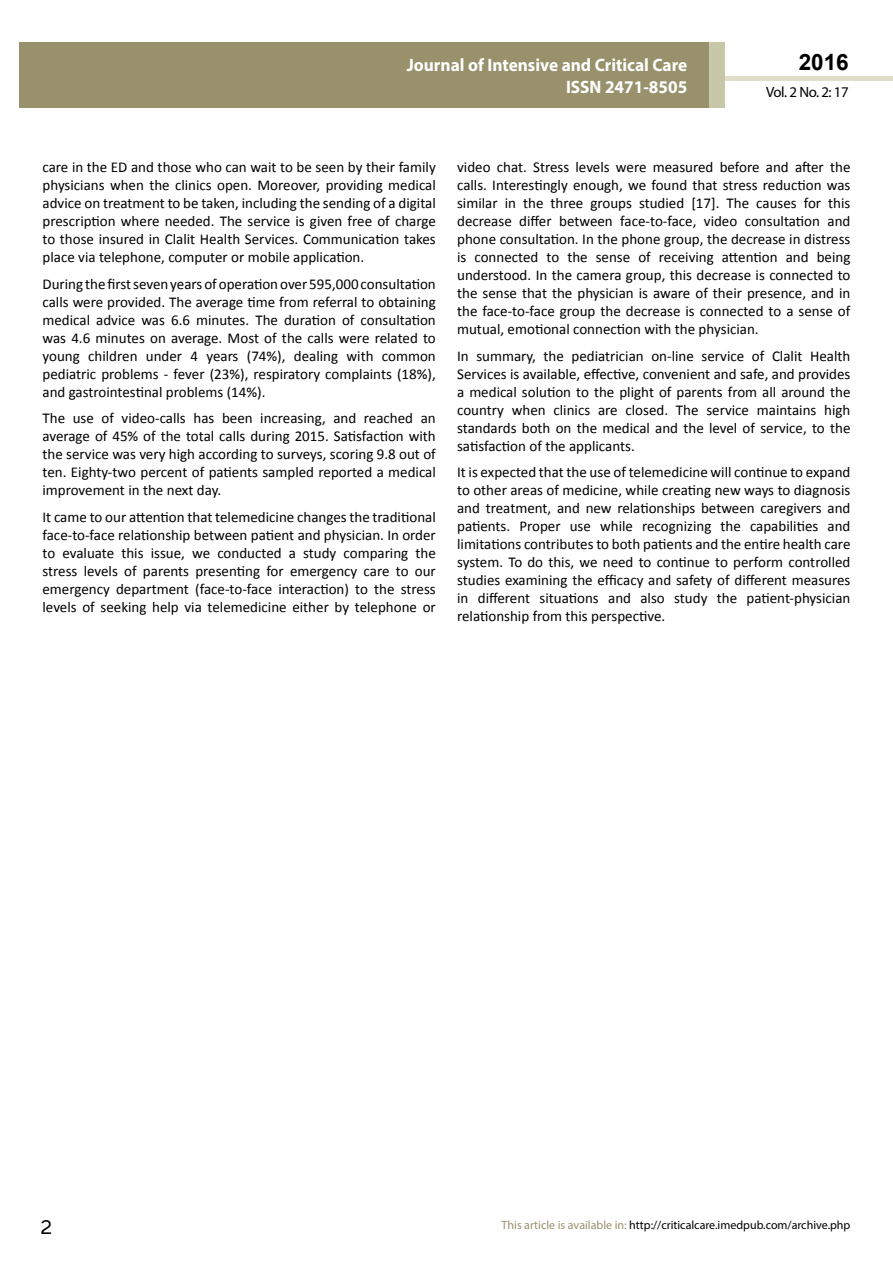
<style>
.page{position:relative;width:893px;height:1263px;background:#fff}
.page>*{position:absolute;margin:0;border:0;box-sizing:border-box;transform-origin:0 0}
.t1{font:25.5px "Tunga";color:#000}
.t2{font:700 22.5px "Arial";color:#000}
.t3{font:700 18px/21.6px "Myriad Pro";color:#fff;text-align:right;scale:.96 1}
.t4{font:15px/18px "Calibri";color:#000;text-align:justify}
.t5{font:14.85px "Myriad Pro";letter-spacing:-.03em;color:#000}
.t6{font:12px "Myriad Pro";color:#000}
.s1{color:#98916c}
</style>
<div class="page">
<div style="left:725px;top:76px;width:168px;height:5px;background:#dfdec9"></div>
<div style="left:19px;top:42px;width:690px;height:66px;background:#98916c"></div>
<div style="left:709px;top:42px;width:16px;height:66px;background:#c9c7a9"></div>
<p class="t3" style="left:517px;top:53px;width:198px">ARCHIVOS DE MEDICINA<br>ISSN 1698-9465</p>
<h2 class="t2" style="left:799px;top:47px;width:52px">2016</h2>
<p class="t3" style="left:407px;top:54px;width:294px">Journal of Intensive and Critical Care<br>ISSN 2471-8505</p>
<p class="t5" style="left:766px;top:83px;width:84px">Vol. 2 No. 2: 17</p>
<p class="t4" style="left:43px;top:158px;width:395px">care in the ED and those who can wait to be seen by their family physicians when the clinics open. Moreover, providing medical advice on treatment to be taken, including the sending of a digital prescription where needed. The service is given free of charge to those insured in Clalit Health Services. Communication takes place via telephone, computer or mobile application.</p>
<p class="t4" style="left:43px;top:275px;width:395px">During the first seven years of operation over 595,000 consultation calls were provided. The average time from referral to obtaining medical advice was 6.6 minutes. The duration of consultation was 4.6 minutes on average. Most of the calls were related to young children under 4 years (74%), dealing with common pediatric problems - fever (23%), respiratory complaints (18%), and gastrointestinal problems (14%).</p>
<p class="t4" style="left:43px;top:409px;width:395px">The use of video-calls has been increasing, and reached an average of 45% of the total calls during 2015. Satisfaction with the service was very high according to surveys, scoring 9.8 out of ten. Eighty-two percent of patients sampled reported a medical improvement in the next day.</p>
<p class="t4" style="left:43px;top:508px;width:395px">It came to our attention that telemedicine changes the traditional face-to-face relationship between patient and physician. In order to evaluate this issue, we conducted a study comparing the stress levels of parents presenting for emergency care to our emergency department (face-to-face interaction) to the stress levels of seeking help via telemedicine either by telephone or</p>
<p class="t4" style="left:457px;top:158px;width:395px">video chat. Stress levels were measured before and after the calls. Interestingly enough, we found that stress reduction was similar in the three groups studied [17]. The causes for this decrease differ between face-to-face, video consultation and phone consultation. In the phone group, the decrease in distress is connected to the sense of receiving attention and being understood. In the camera group, this decrease is connected to the sense that the physician is aware of their presence, and in the face-to-face group the decrease is connected to a sense of mutual, emotional connection with the physician.</p>
<p class="t4" style="left:457px;top:347px;width:395px">In summary, the pediatrician on-line service of Clalit Health Services is available, effective, convenient and safe, and provides a medical solution to the plight of parents from all around the country when clinics are closed. The service maintains high standards both on the medical and the level of service, to the satisfaction of the applicants.</p>
<p class="t4" style="left:457px;top:463px;width:395px">It is expected that the use of telemedicine will continue to expand to other areas of medicine, while creating new ways to diagnosis and treatment, and new relationships between caregivers and patients. Proper use while recognizing the capabilities and limitations contributes to both patients and the entire health care system. To do this, we need to continue to perform controlled studies examining the efficacy and safety of different measures in different situations and also study the patient-physician relationship from this perspective.</p>
<h1 class="t1" style="left:41px;top:1210px;width:13px">2</h1>
<p class="t6" style="left:502px;top:1218px;width:350px"><span class="s1">This article is available in:</span> http://criticalcare.imedpub.com/archive.php</p>
</div>
